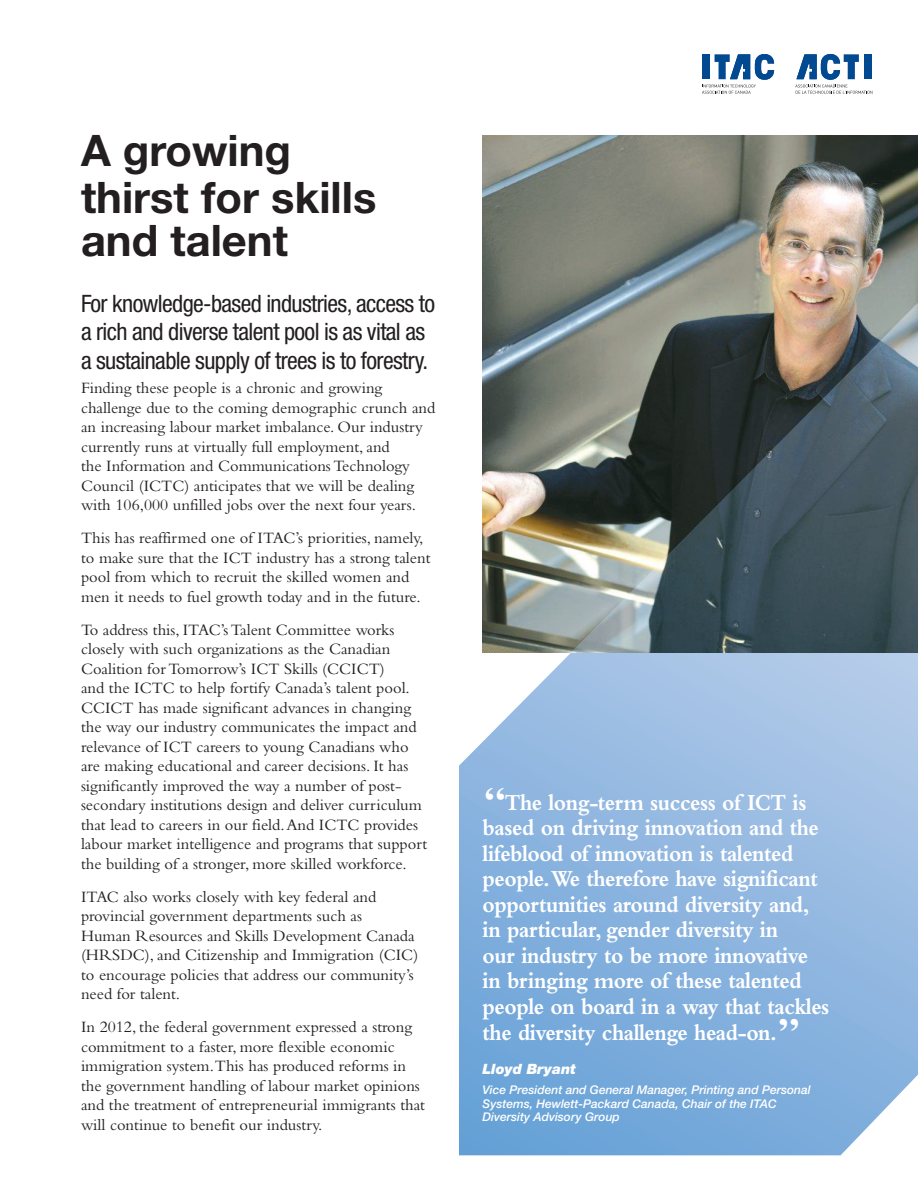
<style>
.page{position:relative;width:918px;height:1188px;background:#fff}
.page>*{position:absolute;margin:0;border:0;box-sizing:border-box;transform-origin:0 0}
.Headlines{font:700 43.5px/45px "Helvetica Neue LT Std";color:#231f20}
.Quotes{font:700 24px/25.7px "Bembo Std";letter-spacing:-.02em;color:#fff;scale:.9 1}
.Subheads{font:condensed 24px/28.5px "Helvetica Neue LT Std";letter-spacing:-.025em;color:#231f20}
.Body_copy{font:16.5px/19.5px "Bembo Std";color:#231f20}
.Names{font:italic 900 14.25px "Helvetica Neue LT Std";color:#fff}
.t1{font:italic 500 12px/13.5px "Helvetica Neue LT Std";color:#fff}
.s1{font-weight:600;font-size:48px}
</style>
<div class="page">
<img style="left:483px;top:135px;width:435px;height:154px">
<svg style="left:459px;top:289px;width:459px;height:866px;background:#809ab1"></svg>
<svg style="left:702px;top:54px;width:72px;height:40px"></svg>
<svg style="left:795px;top:54px;width:77px;height:40px"></svg>
<p class="Headlines" style="left:81px;top:127px;width:297px">A growing thirst for skills and talent</p>
<p class="Subheads" style="left:81px;top:289px;width:356px">For knowledge-based industries, access to a rich and diverse talent pool is as vital as a sustainable supply of trees is to forestry.</p>
<p class="Body_copy" style="left:81px;top:378px;width:356px">Finding these people is a chronic and growing challenge due to the coming demographic crunch and an increasing labour market imbalance. Our industry currently runs at virtually full employment, and<br>the Information and Communications Technology Council (ICTC) anticipates that we will be dealing with 106,000 unfilled jobs over the next four years.</p>
<p class="Body_copy" style="left:81px;top:528px;width:351px">This has reaffirmed one of ITAC’s priorities, namely, to make sure that the ICT industry has a strong talent pool from which to recruit the skilled women and men it needs to fuel growth today and in the future.</p>
<p class="Body_copy" style="left:81px;top:620px;width:348px">To address this, ITAC’s Talent Committee works closely with such organizations as the Canadian Coalition for Tomorrow’s ICT Skills (CCICT)<br>and the ICTC to help fortify Canada’s talent pool.<br>CCICT has made significant advances in changing the way our industry communicates the impact and relevance of ICT careers to young Canadians who are making educational and career decisions. It has significantly improved the way a number of post&shy;secondary institutions design and deliver curriculum that lead to careers in our field. And ICTC provides labour market intelligence and programs that support the building of a stronger, more skilled workforce.</p>
<p class="Body_copy" style="left:81px;top:887px;width:339px">ITAC also works closely with key federal and provincial government departments such as<br>Human Resources and Skills Development Canada (HRSDC), and Citizenship and Immigration (CIC) to encourage policies that address our community’s need for talent.</p>
<p class="Body_copy" style="left:81px;top:1017px;width:346px">In 2012, the federal government expressed a strong commitment to a faster, more flexible economic immigration system.This has produced reforms in the government handling of labour market opinions and the treatment of entrepreneurial immigrants that will continue to benefit our industry.</p>
<p class="Quotes" style="left:483px;top:789px;width:387px"><span class="s1">“</span>The long-term success of ICT is based on driving innovation and the lifeblood of innovation is talented people. We therefore have significant opportunities around diversity and, in particular, gender diversity in<br>our industry to be more innovative in bringing more of these talented people on board in a way that tackles the diversity challenge head-on.<span class="s1">”</span></p>
<p class="Names" style="left:483px;top:1060px;width:95px">Lloyd Bryant</p>
<p class="t1" style="left:483px;top:1083px;width:330px">Vice President and General Manager, Printing and Personal<br>Systems, Hewlett-Packard Canada, Chair of the ITAC<br>Diversity Advisory Group</p>
</div>
